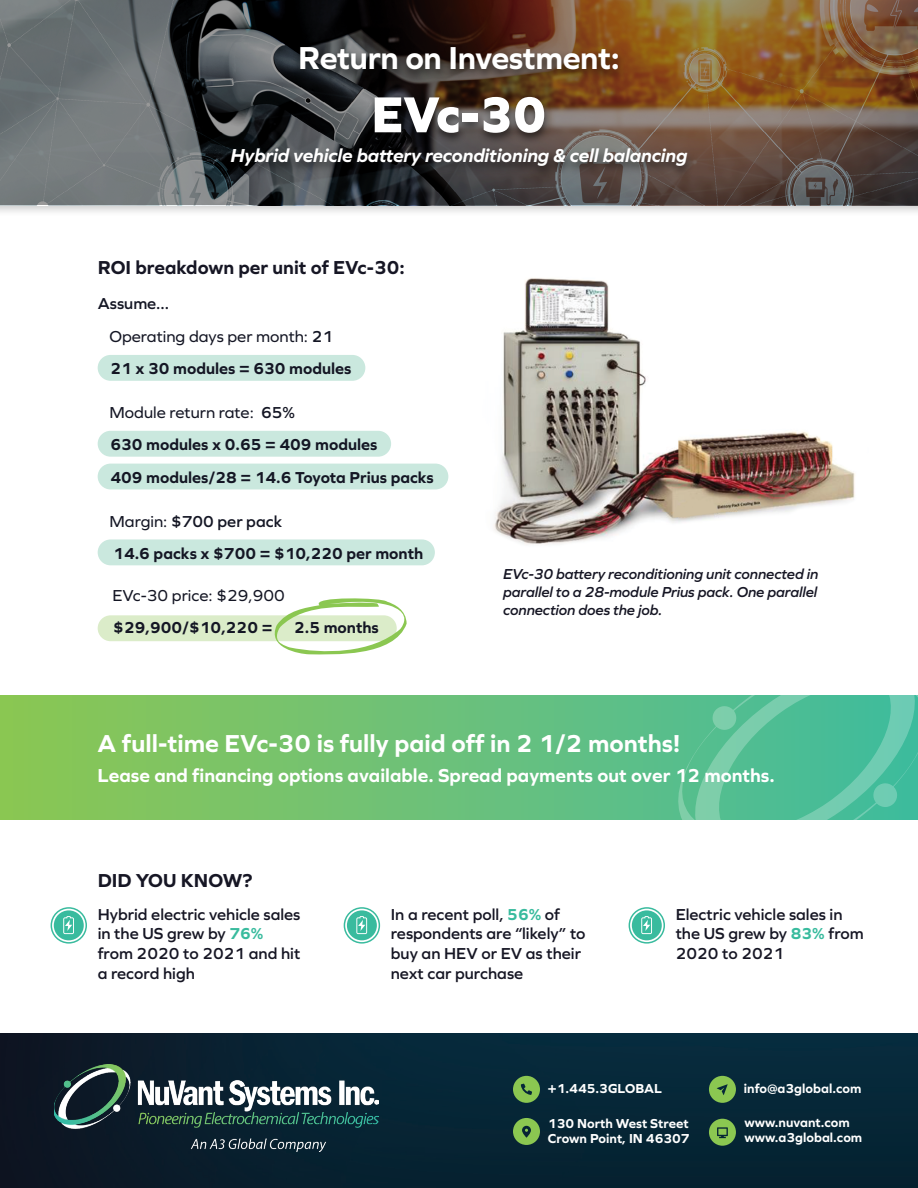
<style>
.page{position:relative;width:918px;height:1188px;background:#fff}
.page>*{position:absolute;margin:0;border:0;box-sizing:border-box;transform-origin:0 0}
.t1{font:800 52.5px "Graphie";color:#fff}
.t2{font:700 33px "Graphie";letter-spacing:-.01em;color:#fff}
.t3{font:700 25.5px "Graphie";color:#fff}
.t4{font:700 19.5px "Graphie";color:#fff}
.t5{font:italic 700 19.5px "Graphie";letter-spacing:-.01em;color:#fff}
.t6{font:700 19.5px "Graphie";color:#161624}
.t7{font:700 16.5px/32.1px "Graphie";color:#141624}
.t8{font:600 16.5px/19.8px "Graphie";color:#161624}
.t9{font:16.5px "Graphie";color:#141624}
.t10{font:600 16.5px "Graphie";color:#141624}
.t11{font:italic 600 15px/18px "Graphie";letter-spacing:-.01em;color:#161624;text-align:justify}
.t12{font:700 13.5px/15px "Graphie";color:#fff}
.s1{font-weight:400}
.s2{font-weight:600}
.s3{font-weight:700;color:#39bb9e}
</style>
<div class="page">
<img style="left:0;top:1034px;width:918px;height:154px">
<svg style="left:709px;top:1119px;width:27px;height:27px"></svg>
<svg style="left:513px;top:1076px;width:27px;height:27px"></svg>
<svg style="left:513px;top:1118px;width:27px;height:27px"></svg>
<svg style="left:709px;top:1076px;width:27px;height:27px"></svg>
<img style="left:54px;top:1065px;width:325px;height:86px">
<div style="left:0;top:0;width:918px;height:217px;background:#000;opacity:.2"></div>
<svg style="left:0;top:0;width:918px;height:205px;background:#625548"></svg>
<svg style="left:0;top:696px;width:660px;height:124px;background:#74c26e"></svg>
<svg style="left:660px;top:695px;width:258px;height:125px;background:#54bf99"></svg>
<svg style="left:712px;top:706px;width:25px;height:24px"></svg>
<svg style="left:873px;top:783px;width:25px;height:25px"></svg>
<div style="left:223px;top:44px;width:472px;height:134px;background:#000;opacity:.6"></div>
<div style="left:98px;top:355px;width:267px;height:26px;background:#cae8de;border-radius:13px"></div>
<div style="left:98px;top:431px;width:293px;height:26px;background:#cae8de;border-radius:13px"></div>
<div style="left:98px;top:464px;width:350px;height:25px;background:#cae8de;border-radius:13px"></div>
<div style="left:98px;top:539px;width:337px;height:26px;background:#cae8de;border-radius:13px"></div>
<div style="left:98px;top:615px;width:299px;height:26px;background:#dbecc9;border-radius:13px"></div>
<div style="left:54px;top:910px;width:30px;height:30px;background:#39bb9e;border-radius:50%"></div>
<svg style="left:63px;top:916px;width:11px;height:18px"></svg>
<div style="left:51px;top:907px;width:36px;height:37px;border:2px solid #39bb9e;border-radius:50%"></div>
<div style="left:347px;top:910px;width:30px;height:30px;background:#39bb9e;border-radius:50%"></div>
<svg style="left:356px;top:916px;width:11px;height:18px"></svg>
<div style="left:344px;top:907px;width:36px;height:37px;border:2px solid #39bb9e;border-radius:50%"></div>
<div style="left:632px;top:910px;width:30px;height:30px;background:#39bb9e;border-radius:50%"></div>
<svg style="left:641px;top:916px;width:11px;height:18px"></svg>
<div style="left:629px;top:907px;width:36px;height:37px;border:2px solid #39bb9e;border-radius:50%"></div>
<img style="left:494px;top:278px;width:361px;height:267px">
<svg style="left:266px;top:598px;width:141px;height:57px"></svg>
<h2 class="t2" style="left:298px;top:39px;width:323px">Return on Investment:</h2>
<h1 class="t1" style="left:371px;top:84px;width:177px">EVc-30</h1>
<p class="t5" style="left:231px;top:144px;width:458px">Hybrid vehicle battery reconditioning &amp; cell balancing</p>
<p class="t6" style="left:98px;top:256px;width:309px">ROI breakdown per unit of EVc-30:</p>
<p class="t10" style="left:98px;top:294px;width:73px">Assume...</p>
<p class="t7" style="left:109px;top:320px;width:243px"><span class="s1">Operating days per month:</span> <span class="s2">21<br></span>21 x 30 modules = 630 modules</p>
<p class="t7" style="left:109px;top:396px;width:326px"><span class="s1">Module return rate:</span> <span class="s2">65%<br></span>630 modules x 0.65 = 409 modules<br>409 modules/28 = 14.6 Toyota Prius packs</p>
<p class="t7" style="left:109px;top:505px;width:315px"><span class="s1">Margin:</span> <span class="s2">$700 per pack<br></span>14.6 packs x $700 = $10,220 per month</p>
<p class="t9" style="left:112px;top:586px;width:174px">EVc-30 price: $29,900</p>
<p class="t7" style="left:113px;top:611px;width:161px">$29,900/$10,220 =</p>
<p class="t7" style="left:294px;top:611px;width:86px">2.5 months</p>
<p class="t11" style="left:503px;top:565px;width:317px">EVc-30 battery reconditioning unit connected in parallel to a 28-module Prius pack. One parallel connection does the job.</p>
<h3 class="t3" style="left:98px;top:728px;width:584px">A full-time EVc-30 is fully paid off in 2 1/2 months!</h3>
<p class="t4" style="left:98px;top:764px;width:679px">Lease and financing options available. Spread payments out over 12 months.</p>
<p class="t6" style="left:98px;top:869px;width:156px">DID YOU KNOW?</p>
<p class="t8" style="left:98px;top:904px;width:204px">Hybrid electric vehicle sales in the US grew by <span class="s3">76% </span>from 2020 to 2021 and hit a record high</p>
<p class="t8" style="left:391px;top:904px;width:196px">In a recent poll, <span class="s3">56%</span> of respondents are “likely” to buy an HEV or EV as their next car purchase</p>
<p class="t8" style="left:676px;top:904px;width:190px">Electric vehicle sales in the US grew by <span class="s3">83%</span> from<br>2020 to 2021</p>
<p class="t12" style="left:548px;top:1081px;width:115px">+1.445.3GLOBAL</p>
<p class="t12" style="left:548px;top:1116px;width:143px">130 North West Street<br>Crown Point, IN 46307</p>
<p class="t12" style="left:744px;top:1081px;width:119px">info@a3global.com</p>
<p class="t12" style="left:744px;top:1115px;width:119px">www.nuvant.com www.a3global.com</p>
</div>
